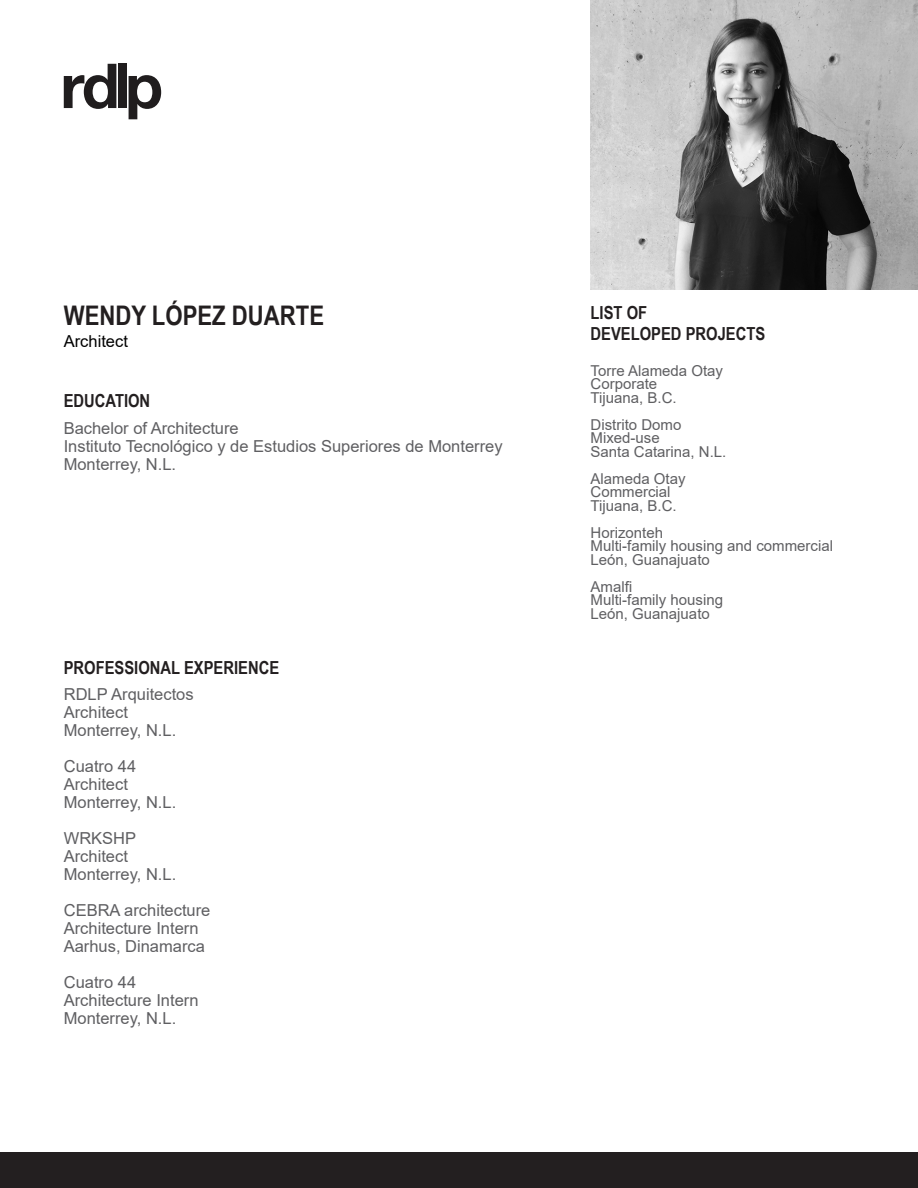
<style>
.page{position:relative;width:918px;height:1188px;background:#fff}
.page>*{position:absolute;margin:0;border:0;box-sizing:border-box;transform-origin:0 0}
.Titulos_contenido{font:700 27px "Arial Narrow";color:#231f20}
.Subtitulos_contenido{font:700 18px "Arial Narrow";color:#231f20}
.Texto{font:16.5px "Arial";color:#5f5f62}
.Puesto{font:16.5px "Arial";color:#000}
.Notas{font:15px "Arial";color:#5f5f62}
</style>
<div class="page">
<div style="left:0;top:1152px;width:918px;height:36px;background:#231f20"></div>
<img style="left:591px;top:0;width:327px;height:290px">
<svg style="left:64px;top:64px;width:52px;height:45px"></svg>
<div style="left:118px;top:64px;width:9px;height:44px;background:#201d1e"></div>
<svg style="left:129px;top:75px;width:32px;height:44px"></svg>
<p class="Titulos_contenido" style="left:64px;top:295px;width:262px">WENDY LÓPEZ DUARTE</p>
<p class="Puesto" style="left:64px;top:330px;width:66px">Architect</p>
<p class="Subtitulos_contenido" style="left:64px;top:388px;width:88px">EDUCATION</p>
<p class="Texto" style="left:64px;top:417px;width:177px">Bachelor of Architecture</p>
<p class="Texto" style="left:64px;top:435px;width:440px">Instituto Tecnológico y de Estudios Superiores de Monterrey</p>
<p class="Texto" style="left:64px;top:453px;width:114px">Monterrey, N.L.</p>
<p class="Subtitulos_contenido" style="left:64px;top:654px;width:217px">PROFESSIONAL EXPERIENCE</p>
<p class="Texto" style="left:64px;top:683px;width:131px">RDLP Arquitectos</p>
<p class="Texto" style="left:64px;top:701px;width:66px">Architect</p>
<p class="Texto" style="left:64px;top:719px;width:114px">Monterrey, N.L.</p>
<p class="Texto" style="left:64px;top:755px;width:74px">Cuatro 44</p>
<p class="Texto" style="left:64px;top:773px;width:66px">Architect</p>
<p class="Texto" style="left:64px;top:791px;width:114px">Monterrey, N.L.</p>
<p class="Texto" style="left:64px;top:827px;width:74px">WRKSHP</p>
<p class="Texto" style="left:64px;top:845px;width:66px">Architect</p>
<p class="Texto" style="left:64px;top:863px;width:114px">Monterrey, N.L.</p>
<p class="Texto" style="left:64px;top:899px;width:148px">CEBRA architecture</p>
<p class="Texto" style="left:64px;top:917px;width:136px">Architecture Intern</p>
<p class="Texto" style="left:64px;top:935px;width:143px">Aarhus, Dinamarca</p>
<p class="Texto" style="left:64px;top:971px;width:74px">Cuatro 44</p>
<p class="Texto" style="left:64px;top:989px;width:136px">Architecture Intern</p>
<p class="Texto" style="left:64px;top:1007px;width:114px">Monterrey, N.L.</p>
<p class="Subtitulos_contenido" style="left:591px;top:299px;width:58px">LIST OF</p>
<p class="Subtitulos_contenido" style="left:591px;top:320px;width:176px">DEVELOPED PROJECTS</p>
<p class="Notas" style="left:591px;top:360px;width:134px">Torre Alameda Otay</p>
<p class="Notas" style="left:591px;top:374px;width:68px">Corporate</p>
<p class="Notas" style="left:591px;top:387px;width:88px">Tijuana, B.C.</p>
<p class="Notas" style="left:591px;top:414px;width:92px">Distrito Domo</p>
<p class="Notas" style="left:591px;top:428px;width:71px">Mixed-use</p>
<p class="Notas" style="left:591px;top:441px;width:137px">Santa Catarina, N.L.</p>
<p class="Notas" style="left:591px;top:468px;width:97px">Alameda Otay</p>
<p class="Notas" style="left:591px;top:482px;width:81px">Commercial</p>
<p class="Notas" style="left:591px;top:495px;width:88px">Tijuana, B.C.</p>
<p class="Notas" style="left:591px;top:522px;width:74px">Horizonteh</p>
<p class="Notas" style="left:591px;top:536px;width:244px">Multi-family housing and commercial</p>
<p class="Notas" style="left:591px;top:549px;width:121px">León, Guanajuato</p>
<p class="Notas" style="left:591px;top:576px;width:43px">Amalfi</p>
<p class="Notas" style="left:591px;top:590px;width:134px">Multi-family housing</p>
<p class="Notas" style="left:591px;top:603px;width:121px">León, Guanajuato</p>
</div>
